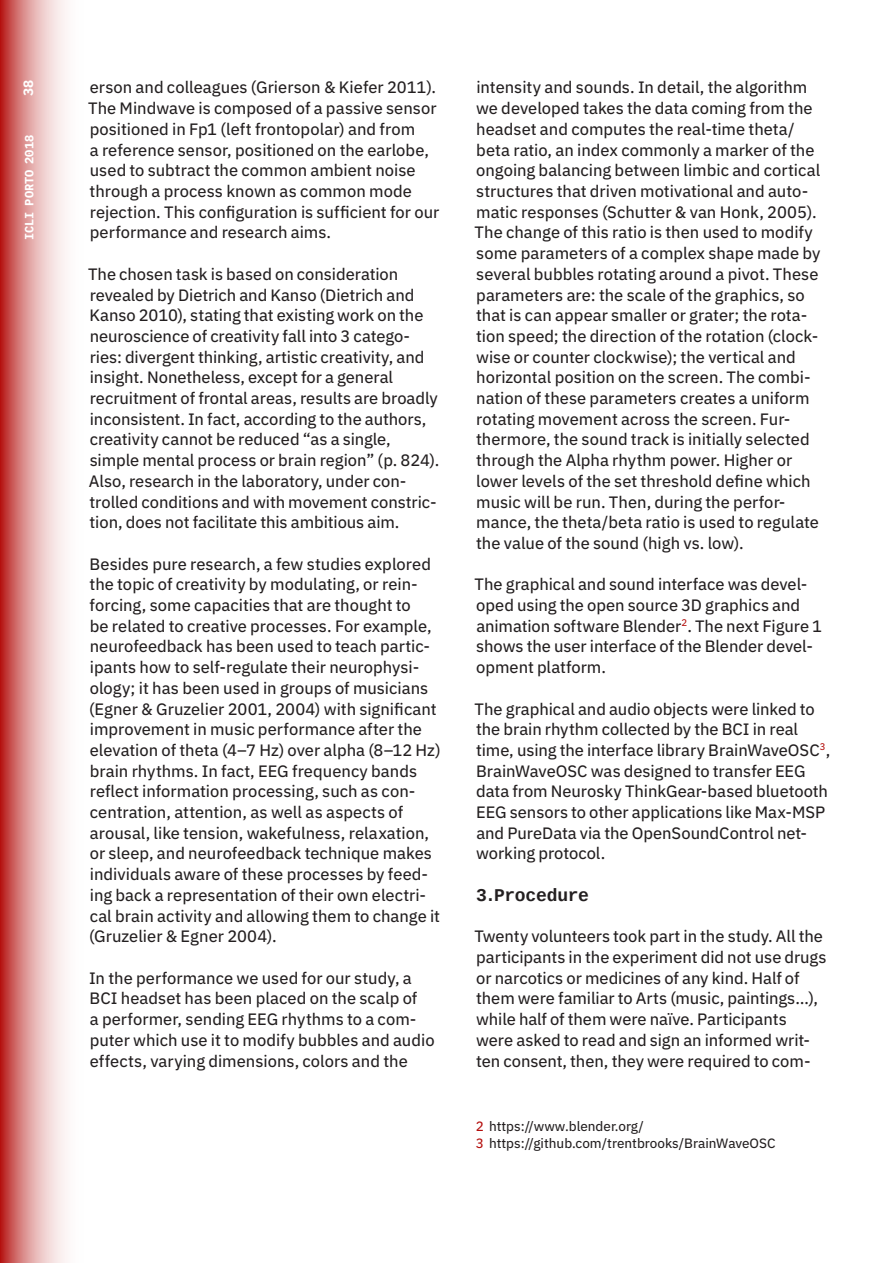
<style>
.page{position:relative;width:893px;height:1263px;background:#fff}
.page>*{position:absolute;margin:0;border:0;box-sizing:border-box;transform-origin:0 0}
.subtitle{font:700 18px "Cousine";letter-spacing:-.02em;color:#231f20}
.Text{font:16.5px/20.7px "IBM Plex Sans Text";color:#231f20}
.rodapé_text{font:13.5px "IBM Plex Sans Text";color:#231f20}
.t1{font:700 13.5px "IBM Plex Mono";color:#fff}
.t2{font:700 12px "IBM Plex Mono";color:#fff}
.s1{color:#b40f0d}
</style>
<div class="page">
<svg style="left:0;top:0;width:65px;height:1263px;background:#de9897"></svg>
<p class="t1" style="left:18px;top:96px;width:18px;rotate:-90deg">38</p>
<p class="Text" style="left:88px;top:76px;width:353px">erson and colleagues (Grierson &amp; Kiefer 2011).<br>The Mindwave is composed of a passive sensor positioned in Fp1 (left frontopolar) and from<br>a reference sensor, positioned on the earlobe, used to subtract the common ambient noise through a process known as common mode rejection. This configuration is sufficient for our performance and research aims.</p>
<p class="Text" style="left:88px;top:262px;width:353px">The chosen task is based on consideration revealed by Dietrich and Kanso (Dietrich and Kanso 2010), stating that existing work on the neuroscience of creativity fall into 3 catego&shy;ries: divergent thinking, artistic creativity, and insight. Nonetheless, except for a general recruitment of frontal areas, results are broadly inconsistent. In fact, according to the authors, creativity cannot be reduced “as a single, simple mental process or brain region” (p. 824).<br>Also, research in the laboratory, under con&shy;trolled conditions and with movement constric&shy;tion, does not facilitate this ambitious aim.</p>
<p class="Text" style="left:89px;top:552px;width:353px">Besides pure research, a few studies explored the topic of creativity by modulating, or rein&shy;forcing, some capacities that are thought to<br>be related to creative processes. For example, neurofeedback has been used to teach partic&shy;ipants how to self-regulate their neurophysi&shy;ology; it has been used in groups of musicians (Egner &amp; Gruzelier 2001, 2004) with significant improvement in music performance after the elevation of theta (4–7 Hz) over alpha (8–12 Hz) brain rhythms. In fact, EEG frequency bands reflect information processing, such as con&shy;centration, attention, as well as aspects of arousal, like tension, wakefulness, relaxation, or sleep, and neurofeedback technique makes individuals aware of these processes by feed&shy;ing back a representation of their own electri&shy;cal brain activity and allowing them to change it (Gruzelier &amp; Egner 2004).</p>
<p class="Text" style="left:89px;top:966px;width:347px">In the performance we used for our study, a BCI headset has been placed on the scalp of<br>a performer, sending EEG rhythms to a com&shy;puter which use it to modify bubbles and audio effects, varying dimensions, colors and the</p>
<p class="t2" style="left:20px;top:240px;width:107px;rotate:-90deg">ICLI PORTO 2018</p>
<p class="Text" style="left:475px;top:76px;width:347px">intensity and sounds. In detail, the algorithm we developed takes the data coming from the headset and computes the real-time theta/ beta ratio, an index commonly a marker of the ongoing balancing between limbic and cortical structures that driven motivational and auto&shy;matic responses (Schutter &amp; van Honk, 2005).<br>The change of this ratio is then used to modify some parameters of a complex shape made by several bubbles rotating around a pivot. These parameters are: the scale of the graphics, so that is can appear smaller or grater; the rota&shy;tion speed; the direction of the rotation (clock&shy;wise or counter clockwise); the vertical and horizontal position on the screen. The combi&shy;nation of these parameters creates a uniform rotating movement across the screen. Fur&shy;thermore, the sound track is initially selected through the Alpha rhythm power. Higher or lower levels of the set threshold define which music will be run. Then, during the perfor&shy;mance, the theta/beta ratio is used to regulate the value of the sound (high vs. low).</p>
<p class="Text" style="left:475px;top:573px;width:349px">The graphical and sound interface was devel&shy;oped using the open source 3D graphics and animation software Blender<sup>2</sup>. The next Figure 1 shows the user interface of the Blender devel&shy;opment platform.</p>
<p class="Text" style="left:475px;top:697px;width:357px">The graphical and audio objects were linked to the brain rhythm collected by the BCI in real time, using the interface library BrainWaveOSC<sup>3</sup>, BrainWaveOSC was designed to transfer EEG data from Neurosky ThinkGear-based bluetooth EEG sensors to other applications like Max-MSP and PureData via the OpenSoundControl net&shy;working protocol.</p>
<p class="subtitle" style="left:476px;top:883px;width:115px">3.Procedure</p>
<p class="Text" style="left:475px;top:925px;width:353px">Twenty volunteers took part in the study. All the participants in the experiment did not use drugs or narcotics or medicines of any kind. Half of them were familiar to Arts (music, paintings…), while half of them were naïve. Participants were asked to read and sign an informed writ&shy;ten consent, then, they were required to com-</p>
<p class="rodapé_text" style="left:476px;top:1116px;width:169px"><span class="s1">2</span> https://www.blender.org/</p>
<p class="rodapé_text" style="left:476px;top:1133px;width:301px"><span class="s1">3</span> https://github.com/trentbrooks/BrainWaveOSC</p>
</div>
